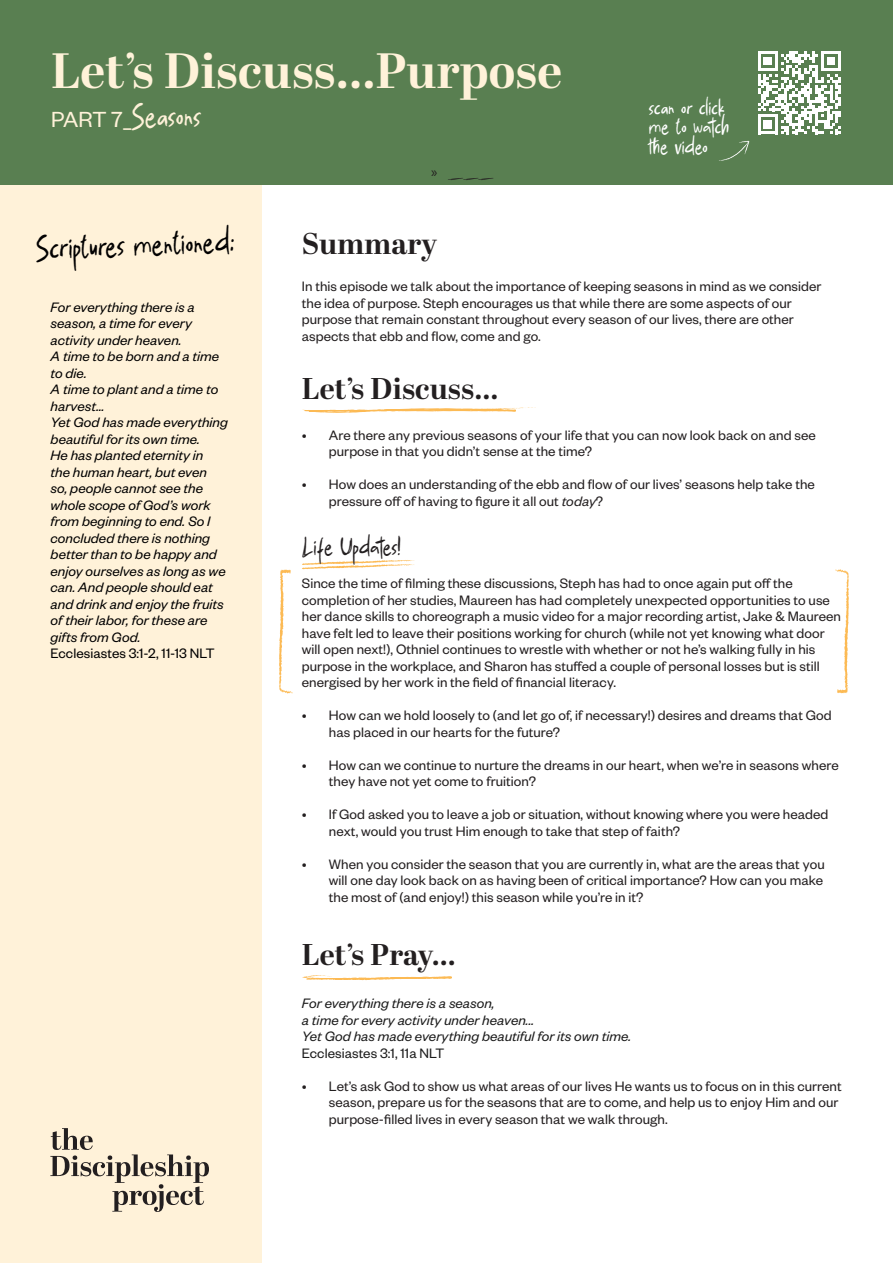
<style>
.page{position:relative;width:893px;height:1263px;background:#fff}
.page>*{position:absolute;margin:0;border:0;box-sizing:border-box;transform-origin:0 0}
.t1{font:700 49.5px "Abril Display";letter-spacing:.005em;color:#fff2d9}
.Bullets{font:42px "Scratchy";color:#000}
.Bullets-2{font:42px "Scratchy";letter-spacing:.005em;color:#fff2d9}
.Bullet_Points{font:31.5px "Scratchy";letter-spacing:.005em;color:#231f20}
.t2{font:700 30px "Abril Display";letter-spacing:.005em;color:#231f20}
.Bullets-3{font:28.5px "Scratchy";letter-spacing:.005em;color:#fff}
.Bullet_Points-2{font:15px/16.5px "Founders Grotesk";letter-spacing:.005em;color:#231f20}
.Bullets-4{font:italic 15px/16.5px "Founders Grotesk";letter-spacing:.005em;color:#000}
.t3{font:italic 15px "Founders Grotesk";letter-spacing:.005em;color:#1c1c1c}
.Bullets-5{font:15px "Founders Grotesk";letter-spacing:.005em;color:#000}
.t4{font:15px "Founders Grotesk";letter-spacing:.005em;color:#1c1c1c}
.t5{font:15px "Scratchy Swashes";color:#231f20}
.s1{font-family:"Founders Grotesk";font-size:24px}
.s2{font-family:"Myriad Pro"}
.s3{font-style:italic}
</style>
<div class="page">
<div style="left:0;top:185px;width:261px;height:1078px;background:#fff2d9"></div>
<svg style="left:302px;top:560px;width:113px;height:10px"></svg>
<div style="left:0;top:0;width:893px;height:185px;background:#597f51"></div>
<svg style="left:50px;top:1128px;width:159px;height:84px"></svg>
<svg style="left:719px;top:141px;width:30px;height:20px"></svg>
<svg style="left:758px;top:51px;width:83px;height:83px"></svg>
<svg style="left:302px;top:975px;width:150px;height:6px"></svg>
<svg style="left:302px;top:407px;width:234px;height:6px"></svg>
<svg style="left:279px;top:569px;width:14px;height:125px"></svg>
<svg style="left:835px;top:569px;width:14px;height:125px"></svg>
<p class="t1" style="left:51px;top:37px;width:513px">Let’s Discuss...Purpose</p>
<p class="Bullets-2" style="left:51px;top:91px;width:151px"><span class="s1">PART 7_</span>Seasons</p>
<p class="t5" style="left:431px;top:167px;width:64px"><span class="s2">»</span> yyy</p>
<p class="Bullets-3" style="left:649px;top:90px;width:77px">scan or click</p>
<p class="Bullets-3" style="left:649px;top:110px;width:82px">me to watch</p>
<p class="Bullets-3" style="left:649px;top:129px;width:60px">the video</p>
<p class="Bullets" style="left:36px;top:223px;width:199px;rotate:-2deg">Scriptures mentioned:</p>
<p class="Bullets-4" style="left:51px;top:298px;width:146px">For everything there is a season, a time for every activity under heaven.</p>
<p class="Bullets-4" style="left:51px;top:348px;width:170px">A time to be born and a time to die.</p>
<p class="Bullets-4" style="left:51px;top:381px;width:169px">A time to plant and a time to harvest…</p>
<p class="Bullets-4" style="left:51px;top:414px;width:179px">Yet God has made everything beautiful for its own time.<br>He has planted eternity in<br>the human heart, but even<br>so, people cannot see the whole scope of God’s work from beginning to end. So I concluded there is nothing better than to be happy and enjoy ourselves as long as we can. And people should eat and drink and enjoy the fruits of their labor, for these are gifts from God.</p>
<p class="Bullets-5" style="left:51px;top:644px;width:166px">Ecclesiastes 3:1-2, 11-13 NLT</p>
<p class="t2" style="left:302px;top:222px;width:137px">Summary</p>
<p class="Bullet_Points-2" style="left:302px;top:277px;width:521px">In this episode we talk about the importance of keeping seasons in mind as we consider the idea of purpose. Steph encourages us that while there are some aspects of our purpose that remain constant throughout every season of our lives, there are other aspects that ebb and flow, come and go.</p>
<p class="t2" style="left:302px;top:368px;width:198px">Let’s Discuss...</p>
<p class="Bullet_Points-2" style="left:329px;top:426px;width:488px;text-indent:-27px">• Are there any previous seasons of your life that you can now look back on and see purpose in that you didn’t sense at the time?</p>
<p class="Bullet_Points-2" style="left:329px;top:475px;width:487px;text-indent:-27px">• How does an understanding of the ebb and flow of our lives’ seasons help take the pressure off of having to figure it all out <span class="s3">today</span>?</p>
<p class="Bullet_Points" style="left:302px;top:528px;width:100px">Life Updates!</p>
<p class="Bullet_Points-2" style="left:302px;top:574px;width:540px">Since the time of filming these discussions, Steph has had to once again put off the completion of her studies, Maureen has had completely unexpected opportunities to use her dance skills to choreograph a music video for a major recording artist, Jake &amp; Maureen have felt led to leave their positions working for church (while not yet knowing what door will open next!), Othniel continues to wrestle with whether or not he’s walking fully in his purpose in the workplace, and Sharon has stuffed a couple of personal losses but is still energised by her work in the field of financial literacy.</p>
<p class="Bullet_Points-2" style="left:329px;top:706px;width:504px;text-indent:-27px">• How can we hold loosely to (and let go of, if necessary!) desires and dreams that God has placed in our hearts for the future?</p>
<p class="Bullet_Points-2" style="left:329px;top:756px;width:511px;text-indent:-27px">• How can we continue to nurture the dreams in our heart, when we’re in seasons where they have not yet come to fruition?</p>
<p class="Bullet_Points-2" style="left:329px;top:805px;width:501px;text-indent:-27px">• If God asked you to leave a job or situation, without knowing where you were headed next, would you trust Him enough to take that step of faith?</p>
<p class="Bullet_Points-2" style="left:329px;top:855px;width:497px;text-align:justify;text-indent:-27px">• When you consider the season that you are currently in, what are the areas that you will one day look back on as having been of critical importance? How can you make the most of (and enjoy!) this season while you’re in it?</p>
<p class="t2" style="left:302px;top:933px;width:155px">Let’s Pray...</p>
<p class="t3" style="left:302px;top:994px;width:194px">For everything there is a season,</p>
<p class="t3" style="left:302px;top:1011px;width:234px">a time for every activity under heaven...</p>
<p class="t3" style="left:302px;top:1027px;width:331px">Yet God has made everything beautiful for its own time.</p>
<p class="t4" style="left:302px;top:1044px;width:144px">Ecclesiastes 3:1, 11a NLT</p>
<p class="Bullet_Points-2" style="left:329px;top:1077px;width:514px;text-indent:-27px">• Let’s ask God to show us what areas of our lives He wants us to focus on in this current season, prepare us for the seasons that are to come, and help us to enjoy Him and our purpose-filled lives in every season that we walk through.</p>
</div>
